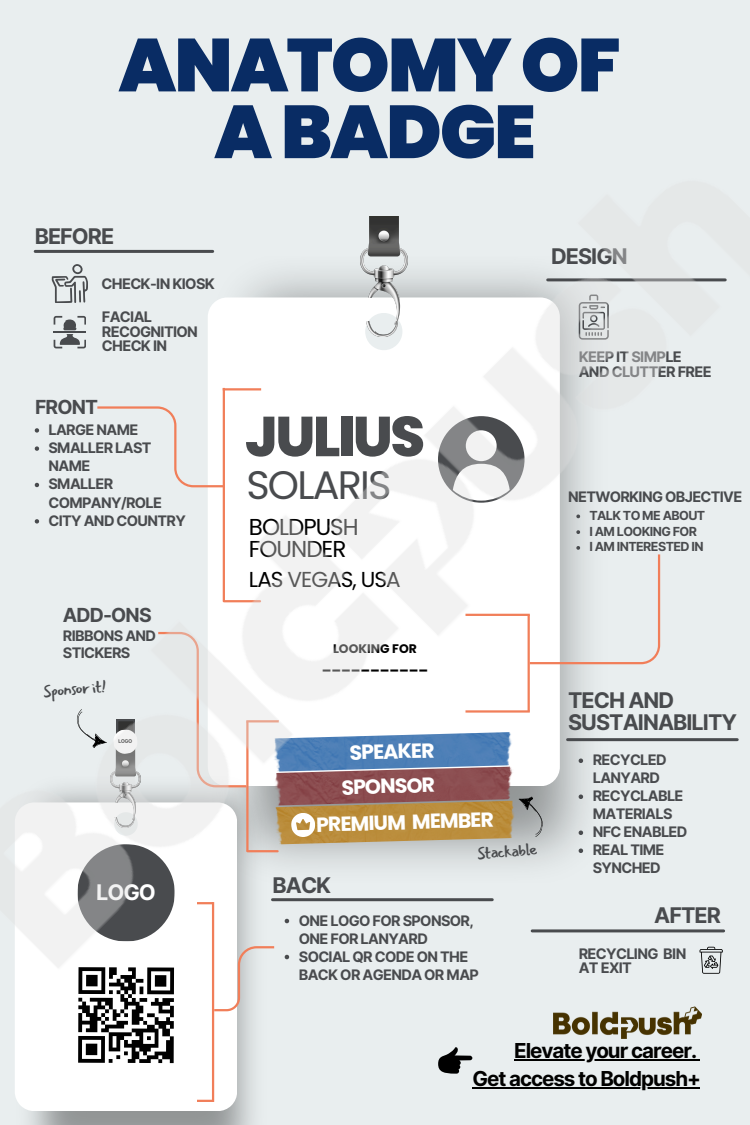
<style>
.page{position:relative;width:750px;height:1125px;background:#fff}
.page>*{position:absolute;margin:0;border:0;box-sizing:border-box;transform-origin:0 0}
.t1{font:900 74.7px/66.8px "Poppins";letter-spacing:-.025em;color:#092c64;text-align:center}
.t2{font:800 56.2px "Poppins";letter-spacing:-.045em;color:#494b4e}
.t3{font:39.7px "Poppins";letter-spacing:-.045em;color:#494b4e}
.t4{font:23px/22.8px "Poppins";letter-spacing:-.045em;color:#000}
.t5{font:700 21.6px/21.8px "Inter";letter-spacing:-.045em;color:#494b4e}
.t6{font:21.6px "Poppins";letter-spacing:-.045em;color:#000}
.t7{font:700 21.6px "Inter";color:#fff}
.t8{font:700 20.6px "Inter";letter-spacing:-.05em;color:#010100}
.t9{font:700 20.5px "Poppins";color:#fff}
.t10{font:700 19.4px "Inter";letter-spacing:-.045em;color:#494b4e}
.t11{font:16.3px "Mansalva";color:#494b4e}
.t12{font:700 14.5px/18px "Inter";letter-spacing:-.045em;color:#494b4e}
.t13{font:700 12.5px "Inter";letter-spacing:-.045em;color:#494b4e}
.t14{font:700 12.4px "Poppins";color:#000}
.t15{font:700 5px "Inter";color:#000}
</style>
<div class="page">
<img style="left:0;top:0;width:750px;height:1125px">
<h2 class="t1" style="left:119px;top:32px;width:504px">ANATOMYOF<br>ABADGE</h2>
<p class="t5" style="left:35px;top:225px;width:81px">BEFORE</p>
<p class="t12" style="left:102px;top:274px;width:115px">CHECK-IN KIOSK</p>
<p class="t12" style="left:102px;top:308px;width:52px">FACIAL</p>
<p class="t12" style="left:102px;top:322px;width:98px">RECOGNITION</p>
<p class="t12" style="left:102px;top:337px;width:67px">CHECK IN</p>
<h6 class="t10" style="left:35px;top:395px;width:65px">FRONT</h6>
<p class="t12" style="left:48px;top:421px;width:91px">LARGE NAME</p>
<p class="t12" style="left:48px;top:439px;width:105px">SMALLER LAST<br>NAME</p>
<p class="t12" style="left:48px;top:475px;width:115px">SMALLER<br>COMPANY/ROLE</p>
<p class="t12" style="left:48px;top:511px;width:139px">CITY AND COUNTRY</p>
<h5 class="t10" style="left:63px;top:604px;width:90px">ADD-ONS</h5>
<p class="t12" style="left:63px;top:627px;width:95px">RIBBONS AND</p>
<p class="t12" style="left:63px;top:644px;width:69px">STICKERS</p>
<p class="t11" style="left:42px;top:683px;width:65px;rotate:-5deg">Sponsor it!</p>
<p class="t15" style="left:118px;top:739px;width:15px;rotate:-4deg">LOGO</p>
<p class="t7" style="left:96px;top:880px;width:61px">LOGO</p>
<h3 class="t5" style="left:551px;top:245px;width:78px">DESIGN</h3>
<p class="t2" style="left:245px;top:397px;width:182px">JULIUS</p>
<p class="t3" style="left:246px;top:457px;width:147px">SOLARIS</p>
<p class="t4" style="left:249px;top:515px;width:111px">BOLDPUSH<br>FOUNDER</p>
<p class="t6" style="left:249px;top:565px;width:153px">LAS VEGAS, USA</p>
<p class="t14" style="left:333px;top:640px;width:85px">LOOKING FOR</p>
<p class="t14" style="left:322px;top:655px;width:108px">___________</p>
<h1 class="t9" style="left:349px;top:738px;width:86px;rotate:-2deg">SPEAKER</h1>
<p class="t9" style="left:341px;top:773px;width:95px;rotate:-2deg">SPONSOR</p>
<p class="t9" style="left:316px;top:811px;width:179px;rotate:-2deg">PREMIUM MEMBER</p>
<p class="t5" style="left:272px;top:874px;width:60px">BACK</p>
<p class="t11" style="left:476px;top:845px;width:62px;rotate:-5deg">Stackable</p>
<h4 class="t12" style="left:299px;top:911px;width:177px">ONE LOGO FOR SPONSOR,<br>ONE FOR LANYARD</h4>
<h4 class="t12" style="left:299px;top:947px;width:182px">SOCIAL QR CODE ON THE<br>BACK OR AGENDA OR MAP</h4>
<p class="t12" style="left:579px;top:348px;width:105px">KEEP IT SIMPLE</p>
<p class="t12" style="left:579px;top:362px;width:134px">AND CLUTTER FREE</p>
<p class="t12" style="left:568px;top:487px;width:176px">NETWORKING OBJECTIVE</p>
<p class="t13" style="left:589px;top:508px;width:117px">TALK TO ME ABOUT</p>
<h6 class="t13" style="left:589px;top:524px;width:109px">I AM LOOKING FOR</h6>
<p class="t13" style="left:589px;top:539px;width:116px">I AM INTERESTED IN</p>
<h5 class="t5" style="left:568px;top:689px;width:171px">TECH AND<br>SUSTAINABILITY</h5>
<p class="t12" style="left:593px;top:751px;width:75px">RECYCLED<br>LANYARD</p>
<p class="t12" style="left:593px;top:787px;width:92px">RECYCLABLE<br>MATERIALS</p>
<h6 class="t12" style="left:593px;top:823px;width:96px">NFC ENABLED</h6>
<p class="t12" style="left:593px;top:841px;width:73px">REAL TIME<br>SYNCHED</p>
<p class="t5" style="left:654px;top:904px;width:68px">AFTER</p>
<p class="t12" style="left:579px;top:944px;width:109px">RECYCLING BIN</p>
<p class="t12" style="left:579px;top:959px;width:55px">AT EXIT</p>
<h6 class="t8" style="left:514px;top:1038px;width:185px">Elevate your career.</h6>
<p class="t8" style="left:473px;top:1066px;width:230px">Get access to Boldpush+</p>
</div>
